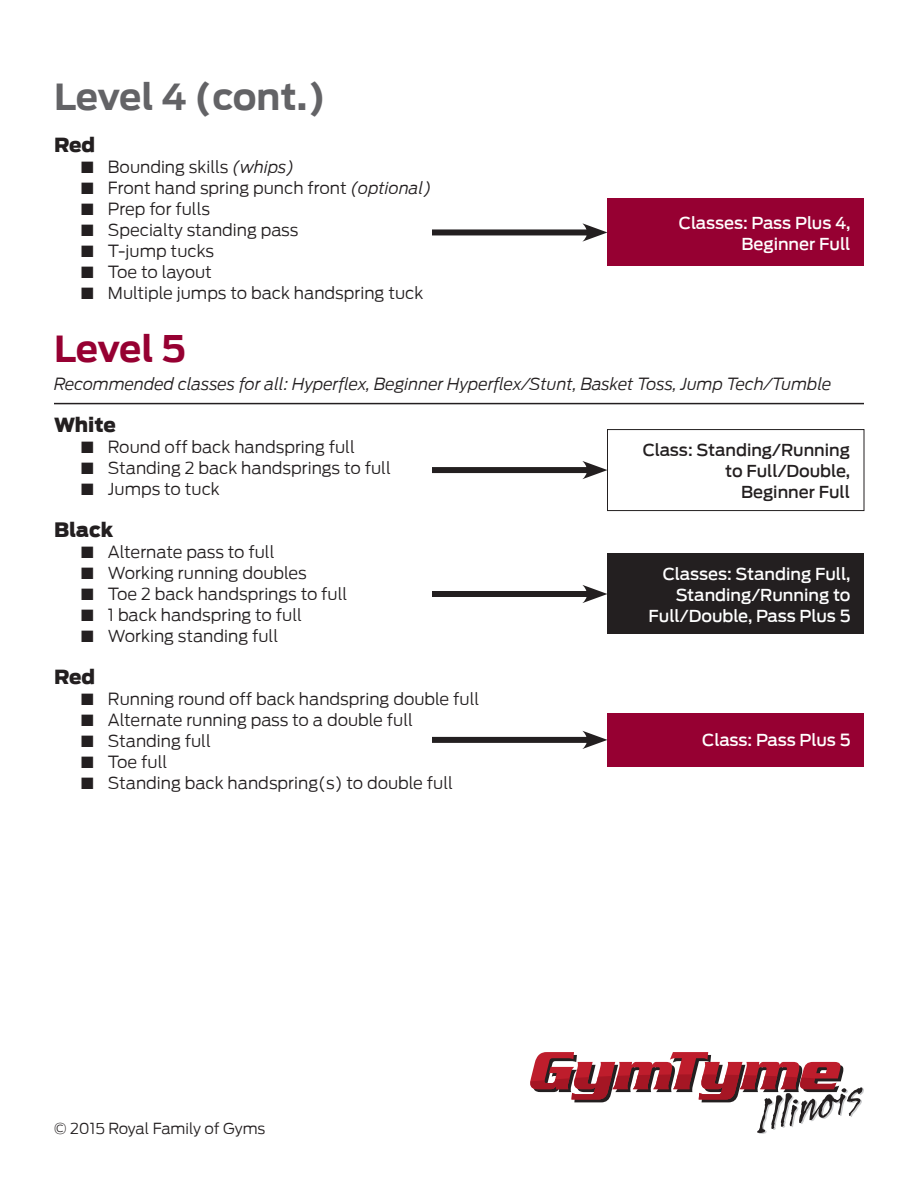
<style>
.page{position:relative;width:918px;height:1188px;background:#fff}
.page>*{position:absolute;margin:0;border:0;box-sizing:border-box;transform-origin:0 0}
.t1{font:700 36px "Antenna";letter-spacing:-.01em;color:#636366}
.t2{font:700 36px "Antenna";letter-spacing:-.01em;color:#960032}
.t3{font:900 19.5px "Antenna";letter-spacing:-.005em;color:#231f20}
.t4{font:300 16.5px "Antenna";color:#231f20}
.t5{font:500 16.5px/21px "Antenna";color:#fff;text-align:right}
.t6{font:italic 300 16.5px "Antenna";color:#231f20}
.t7{font:500 16.5px/21px "Antenna";color:#231f20;text-align:right}
.t8{font:300 16.5px "Antenna";letter-spacing:-.02em;color:#231f20}
.t9{font:300 15px "Antenna";color:#231f20}
.s1{font-style:italic}
</style>
<div class="page">
<div style="left:608px;top:199px;width:256px;height:67px;background:#960032"></div>
<div style="left:607px;top:429px;width:257px;height:82px;border:1px solid #231f20"></div>
<div style="left:608px;top:554px;width:256px;height:80px;background:#231f20"></div>
<div style="left:608px;top:713px;width:256px;height:54px;background:#960032"></div>
<div style="left:432px;top:229px;width:161px;height:6px;background:#231f20"></div>
<svg style="left:582px;top:223px;width:26px;height:19px"></svg>
<div style="left:432px;top:467px;width:161px;height:6px;background:#231f20"></div>
<svg style="left:582px;top:461px;width:26px;height:18px"></svg>
<div style="left:432px;top:591px;width:161px;height:6px;background:#231f20"></div>
<svg style="left:582px;top:585px;width:26px;height:18px"></svg>
<div style="left:432px;top:737px;width:161px;height:6px;background:#231f20"></div>
<svg style="left:582px;top:731px;width:26px;height:18px"></svg>
<hr style="left:54px;top:403px;width:810px;height:1px;background:#231f20">
<svg style="left:530px;top:1052px;width:334px;height:82px"></svg>
<p class="t1" style="left:54px;top:75px;width:274px">Level 4 (cont.)</p>
<p class="t3" style="left:54px;top:132px;width:43px">Red</p>
<p class="t4" style="left:81px;top:157px;width:215px">■ Bounding skills <span class="s1">(whips)</span></p>
<p class="t4" style="left:81px;top:178px;width:352px">■ Front hand spring punch front <span class="s1">(optional)</span></p>
<p class="t4" style="left:81px;top:199px;width:131px">■ Prep for fulls</p>
<p class="t4" style="left:81px;top:220px;width:219px">■ Specialty standing pass</p>
<p class="t4" style="left:81px;top:241px;width:134px">■ T-jump tucks</p>
<p class="t8" style="left:81px;top:262px;width:132px">■ Toe to layout</p>
<p class="t4" style="left:81px;top:283px;width:344px">■ Multiple jumps to back handspring tuck</p>
<p class="t2" style="left:54px;top:327px;width:133px">Level 5</p>
<p class="t6" style="left:54px;top:374px;width:779px">Recommended classes for all: Hyperflex, Beginner Hyperflex/Stunt, Basket Toss, Jump Tech/Tumble</p>
<p class="t3" style="left:54px;top:412px;width:63px">White</p>
<p class="t4" style="left:81px;top:437px;width:275px">■ Round off back handspring full</p>
<p class="t4" style="left:81px;top:458px;width:311px">■ Standing 2 back handsprings to full</p>
<p class="t4" style="left:81px;top:479px;width:140px">■ Jumps to tuck</p>
<p class="t3" style="left:54px;top:517px;width:61px">Black</p>
<p class="t4" style="left:81px;top:542px;width:195px">■ Alternate pass to full</p>
<p class="t4" style="left:81px;top:563px;width:227px">■ Working running doubles</p>
<p class="t4" style="left:81px;top:584px;width:268px">■ Toe 2 back handsprings to full</p>
<p class="t4" style="left:81px;top:605px;width:223px">■ 1 back handspring to full</p>
<p class="t4" style="left:81px;top:626px;width:199px">■ Working standing full</p>
<p class="t3" style="left:54px;top:664px;width:43px">Red</p>
<p class="t4" style="left:81px;top:689px;width:400px">■ Running round off back handspring double full</p>
<p class="t4" style="left:81px;top:710px;width:334px">■ Alternate running pass to a double full</p>
<p class="t4" style="left:81px;top:731px;width:131px">■ Standing full</p>
<p class="t4" style="left:81px;top:752px;width:88px">■ Toe full</p>
<p class="t4" style="left:81px;top:773px;width:374px">■ Standing back handspring(s) to double full</p>
<p class="t5" style="left:679px;top:212px;width:173px">Classes: Pass Plus 4,<br>Beginner Full</p>
<p class="t7" style="left:643px;top:439px;width:209px">Class: Standing/Running to Full/Double,<br>Beginner Full</p>
<p class="t5" style="left:649px;top:563px;width:204px">Classes: Standing Full,<br>Standing/Running to<br>Full/Double, Pass Plus 5</p>
<p class="t5" style="left:702px;top:730px;width:150px">Class: Pass Plus 5</p>
<p class="t9" style="left:54px;top:1120px;width:213px">© 2015 Royal Family of Gyms</p>
</div>
